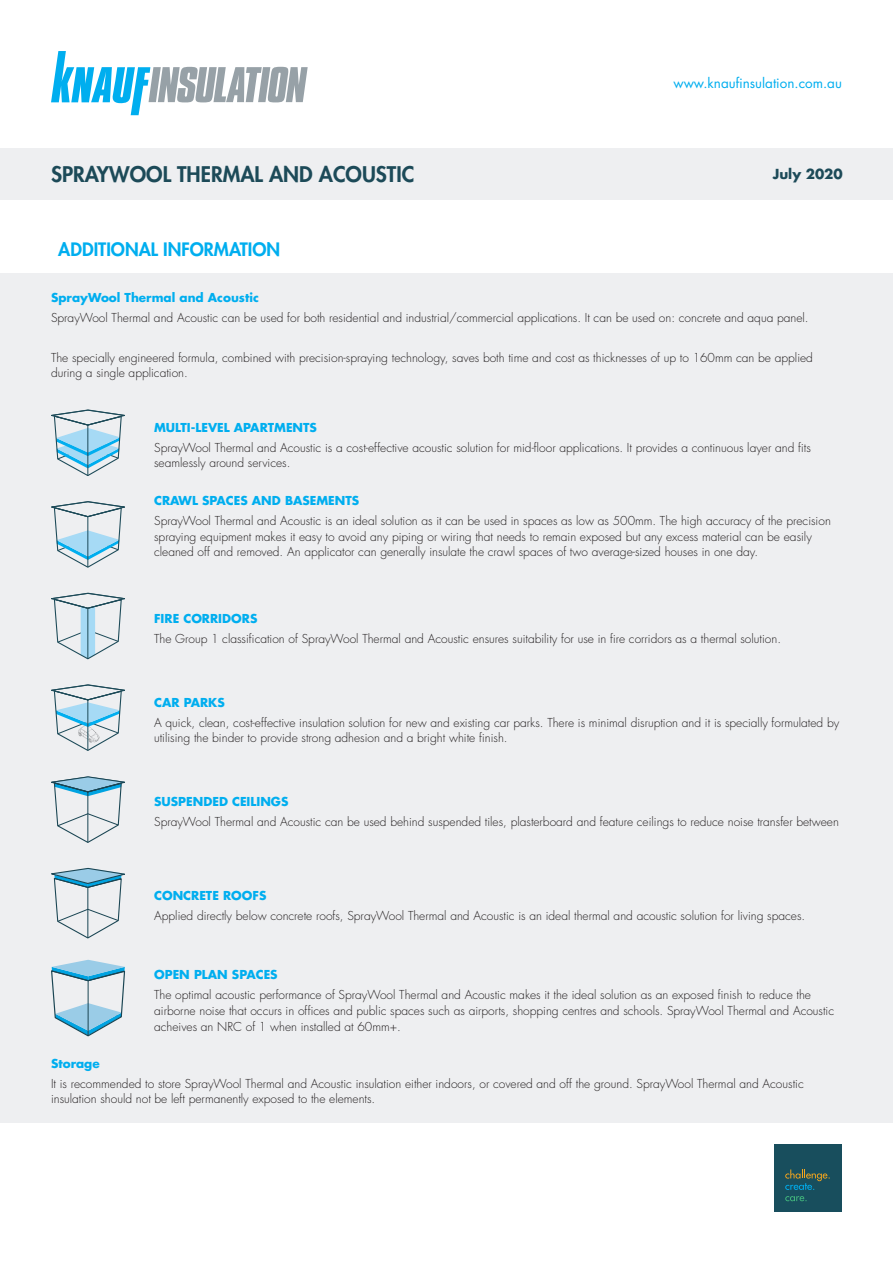
<style>
.page{position:relative;width:893px;height:1263px;background:#fff}
.page>*{position:absolute;margin:0;border:0;box-sizing:border-box;transform-origin:0 0}
.t1{font:800 21px "Futura Std";color:#1c4a58}
.t2{font:800 18px "Futura Std";color:#00aeef}
.t3{font:13.5px "Futura Std";color:#00aeef}
.t4{font:700 13.5px "Futura Std";color:#1c4a58}
.t5{font:300 12px/15.8px "Futura Std";color:#231f20}
.t6{font:700 12px "Futura Std";color:#00aeef}
</style>
<div class="page">
<div style="left:0;top:237px;width:893px;height:886px;background:#eeeff1"></div>
<svg style="left:51px;top:409px;width:74px;height:67px"></svg>
<svg style="left:51px;top:501px;width:74px;height:67px"></svg>
<svg style="left:51px;top:593px;width:74px;height:66px"></svg>
<svg style="left:51px;top:684px;width:74px;height:67px"></svg>
<svg style="left:51px;top:51px;width:257px;height:64px"></svg>
<div style="left:0;top:149px;width:893px;height:51px;background:#eeeff1"></div>
<div style="left:0;top:221px;width:893px;height:51px;background:#fff"></div>
<div style="left:774px;top:1144px;width:68px;height:68px;background:#184e5d"></div>
<svg style="left:785px;top:1169px;width:45px;height:21px"></svg>
<svg style="left:785px;top:1196px;width:22px;height:5px"></svg>
<svg style="left:51px;top:776px;width:74px;height:67px"></svg>
<svg style="left:51px;top:868px;width:74px;height:70px"></svg>
<svg style="left:51px;top:960px;width:74px;height:76px"></svg>
<p class="t3" style="left:673px;top:74px;width:170px">www.knaufinsulation.com.au</p>
<h1 class="t1" style="left:51px;top:161px;width:365px">SPRAYWOOL THERMAL AND ACOUSTIC</h1>
<p class="t4" style="left:773px;top:165px;width:72px">July 2020</p>
<h2 class="t2" style="left:58px;top:238px;width:223px">ADDITIONAL INFORMATION</h2>
<p class="t6" style="left:51px;top:289px;width:209px">SprayWool Thermal and Acoustic</p>
<p class="t5" style="left:51px;top:310px;width:759px">SprayWool Thermal and Acoustic can be used for both residential and industrial/commercial applications. It can be used on: concrete and aqua panel.</p>
<p class="t5" style="left:51px;top:350px;width:763px">The specially engineered formula, combined with precision-spraying technology, saves both time and cost as thicknesses of up to 160mm can be applied during a single application.</p>
<p class="t6" style="left:154px;top:419px;width:164px">MULTI-LEVEL APARTMENTS</p>
<p class="t5" style="left:154px;top:440px;width:658px">SprayWool Thermal and Acoustic is a cost-effective acoustic solution for mid-floor applications. It provides a continuous layer and fits seamlessly around services.</p>
<p class="t6" style="left:154px;top:492px;width:207px">CRAWL SPACES AND BASEMENTS</p>
<p class="t5" style="left:154px;top:513px;width:678px">SprayWool Thermal and Acoustic is an ideal solution as it can be used in spaces as low as 500mm. The high accuracy of the precision spraying equipment makes it easy to avoid any piping or wiring that needs to remain exposed but any excess material can be easily cleaned off and removed. An applicator can generally insulate the crawl spaces of two average-sized houses in one day.</p>
<p class="t6" style="left:154px;top:610px;width:105px">FIRE CORRIDORS</p>
<p class="t5" style="left:154px;top:631px;width:628px">The Group 1 classification of SprayWool Thermal and Acoustic ensures suitability for use in fire corridors as a thermal solution.</p>
<p class="t6" style="left:154px;top:694px;width:72px">CAR PARKS</p>
<p class="t5" style="left:154px;top:715px;width:687px">A quick, clean, cost-effective insulation solution for new and existing car parks. There is minimal disruption and it is specially formulated by utilising the binder to provide strong adhesion and a bright white finish.</p>
<p class="t6" style="left:154px;top:793px;width:136px">SUSPENDED CEILINGS</p>
<p class="t5" style="left:154px;top:814px;width:686px">SprayWool Thermal and Acoustic can be used behind suspended tiles, plasterboard and feature ceilings to reduce noise transfer between</p>
<p class="t6" style="left:154px;top:887px;width:114px">CONCRETE ROOFS</p>
<p class="t5" style="left:154px;top:908px;width:653px">Applied directly below concrete roofs, SprayWool Thermal and Acoustic is an ideal thermal and acoustic solution for living spaces.</p>
<p class="t6" style="left:154px;top:966px;width:125px">OPEN PLAN SPACES</p>
<p class="t5" style="left:154px;top:987px;width:681px">The optimal acoustic performance of SprayWool Thermal and Acoustic makes it the ideal solution as an exposed finish to reduce the airborne noise that occurs in offices and public spaces such as airports, shopping centres and schools. SprayWool Thermal and Acoustic acheives an NRC of 1 when installed at 60mm+.</p>
<p class="t6" style="left:51px;top:1055px;width:50px">Storage</p>
<p class="t5" style="left:51px;top:1076px;width:754px">It is recommended to store SprayWool Thermal and Acoustic insulation either indoors, or covered and off the ground. SprayWool Thermal and Acoustic insulation should not be left permanently exposed to the elements.</p>
</div>
